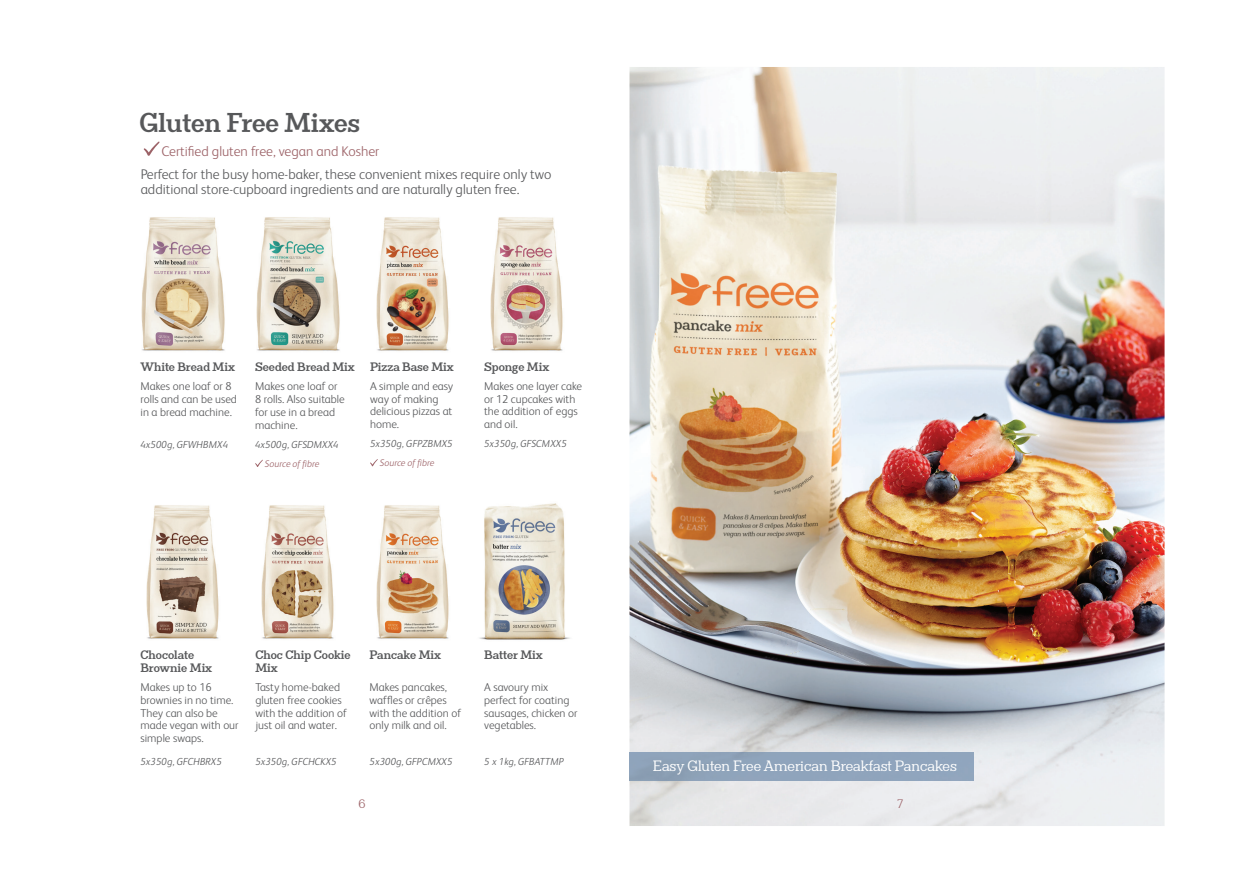
<style>
.page{position:relative;width:1259px;height:893px;background:#fff}
.page>*{position:absolute;margin:0;border:0;box-sizing:border-box;transform-origin:0 0}
.t1{font:800 25.5px "Clasica Slab";color:#57585a}
.t2{font:300 14.1px/15.3px "FS Albert";color:#57585a}
.t3{font:14.1px "Clasica Slab";color:#fff}
.t4{font:300 14.1px "FS Albert";color:#9c6267}
.t5{font:300 11.55px/12.8px "FS Albert";color:#57585a}
.t6{font:800 11.55px/12.8px "Clasica Slab";color:#57585a}
.t7{font:11.55px "Clasica Slab";color:#9c6267}
.t8{font:italic 300 10.2px "FS Albert";color:#57585a}
.t9{font:italic 300 9.6px "FS Albert";color:#9c6267}
</style>
<div class="page">
<img style="left:629px;top:67px;width:535px;height:759px">
<svg style="left:370px;top:459px;width:8px;height:7px"></svg>
<svg style="left:255px;top:460px;width:8px;height:7px"></svg>
<svg style="left:144px;top:142px;width:15px;height:14px"></svg>
<div style="left:629px;top:753px;width:344px;height:27px;background:#8fa4bc"></div>
<img style="left:479px;top:503px;width:91px;height:137px">
<img style="left:141px;top:217px;width:84px;height:134px">
<img style="left:146px;top:505px;width:73px;height:134px">
<img style="left:256px;top:217px;width:84px;height:134px">
<img style="left:261px;top:505px;width:73px;height:134px">
<img style="left:376px;top:217px;width:73px;height:134px">
<img style="left:376px;top:505px;width:73px;height:134px">
<img style="left:490px;top:217px;width:73px;height:134px">
<h1 class="t1" style="left:140px;top:112px;width:222px">Gluten Free Mixes</h1>
<p class="t4" style="left:162px;top:146px;width:219px">Certified gluten free, vegan and Kosher</p>
<p class="t2" style="left:141px;top:168px;width:412px">Perfect for the busy home-baker, these convenient mixes require only two additional store-cupboard ingredients and are naturally gluten free.</p>
<p class="t6" style="left:140px;top:361px;width:96px">White Bread Mix</p>
<p class="t5" style="left:140px;top:381px;width:98px">Makes one loaf or 8 rolls and can be used in a bread machine.</p>
<p class="t8" style="left:140px;top:440px;width:89px">4x500g, GFWHBMX4</p>
<p class="t6" style="left:255px;top:362px;width:101px">Seeded Bread Mix</p>
<p class="t5" style="left:255px;top:381px;width:91px">Makes one loaf or<br>8 rolls. Also suitable for use in a bread machine.</p>
<p class="t8" style="left:255px;top:441px;width:85px">4x500g, GFSDMXX4</p>
<p class="t9" style="left:265px;top:460px;width:56px">Source of fibre</p>
<p class="t6" style="left:370px;top:361px;width:85px">Pizza Base Mix</p>
<p class="t5" style="left:370px;top:381px;width:85px">A simple and easy way of making delicious pizzas at home.</p>
<p class="t8" style="left:370px;top:440px;width:84px">5x350g, GFPZBMX5</p>
<p class="t9" style="left:380px;top:459px;width:56px">Source of fibre</p>
<p class="t6" style="left:484px;top:361px;width:67px">Sponge Mix</p>
<p class="t5" style="left:484px;top:381px;width:100px">Makes one layer cake or 12 cupcakes with the addition of eggs and oil.</p>
<p class="t8" style="left:484px;top:440px;width:84px">5x350g, GFSCMXX5</p>
<p class="t6" style="left:140px;top:650px;width:73px">Chocolate<br>Brownie Mix</p>
<p class="t5" style="left:140px;top:682px;width:100px">Makes up to 16 brownies in no time.<br>They can also be made vegan with our simple swaps.</p>
<p class="t8" style="left:140px;top:758px;width:83px">5x350g, GFCHBRX5</p>
<p class="t6" style="left:255px;top:650px;width:97px">Choc Chip Cookie<br>Mix</p>
<p class="t5" style="left:255px;top:682px;width:93px">Tasty home-baked gluten free cookies with the addition of just oil and water.</p>
<p class="t8" style="left:255px;top:758px;width:83px">5x350g, GFCHCKX5</p>
<p class="t6" style="left:369px;top:650px;width:73px">Pancake Mix</p>
<p class="t5" style="left:369px;top:682px;width:93px">Makes pancakes, waffles or crêpes with the addition of only milk and oil.</p>
<p class="t8" style="left:369px;top:758px;width:85px">5x300g, GFPCMXX5</p>
<p class="t6" style="left:484px;top:650px;width:60px">Batter Mix</p>
<p class="t5" style="left:484px;top:682px;width:95px">A savoury mix perfect for coating sausages, chicken or vegetables.</p>
<p class="t8" style="left:484px;top:758px;width:81px">5 x 1kg, GFBATTMP</p>
<p class="t3" style="left:653px;top:758px;width:305px">Easy Gluten Free American Breakfast Pancakes</p>
<p class="t7" style="left:358px;top:796px;width:8px">6</p>
<p class="t7" style="left:897px;top:796px;width:7px">7</p>
</div>
